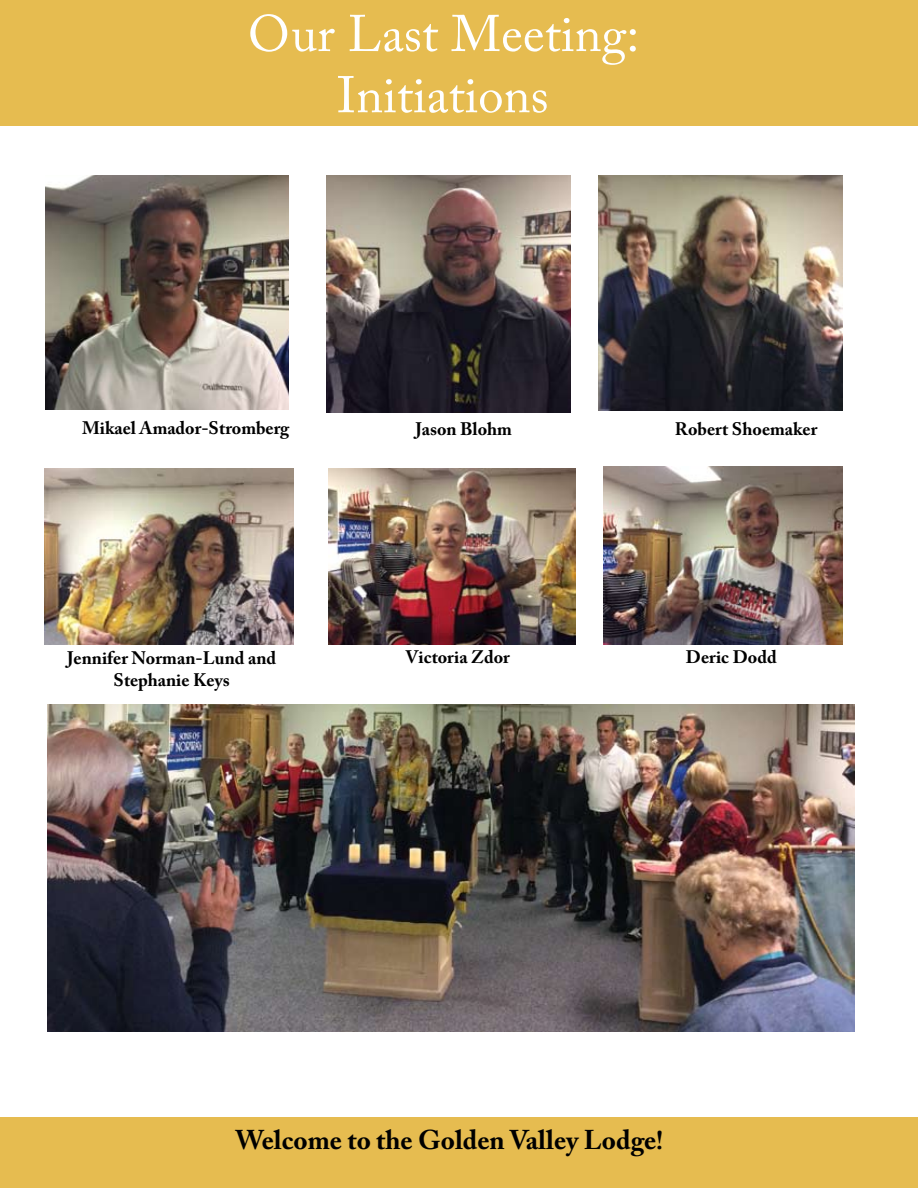
<style>
.page{position:relative;width:918px;height:1188px;background:#fff}
.page>*{position:absolute;margin:0;border:0;box-sizing:border-box;transform-origin:0 0}
.t1{font:51px/61.2px "Adobe Caslon Pro";color:#fff;text-align:center}
.t2{font:700 27px "Adobe Caslon Pro";color:#000}
.t3{font:700 18px/21.6px "Adobe Caslon Pro";color:#000;text-align:center}
</style>
<div class="page">
<div style="left:0;top:0;width:918px;height:126px;background:#e6bc50"></div>
<img style="left:48px;top:705px;width:807px;height:327px">
<div style="left:0;top:1118px;width:918px;height:70px;background:#e6bc50"></div>
<img style="left:598px;top:176px;width:244px;height:235px">
<img style="left:327px;top:176px;width:244px;height:236px">
<img style="left:45px;top:176px;width:244px;height:234px">
<img style="left:45px;top:469px;width:248px;height:176px">
<img style="left:328px;top:469px;width:248px;height:176px">
<img style="left:603px;top:466px;width:239px;height:179px">
<h1 class="t1" style="left:248px;top:3px;width:393px">Our Last Meeting:<br>Initiations</h1>
<p class="t3" style="left:82px;top:417px;width:209px">Mikael Amador-Stromberg</p>
<p class="t3" style="left:415px;top:418px;width:98px">Jason Blohm</p>
<p class="t3" style="left:675px;top:418px;width:144px">Robert Shoemaker</p>
<p class="t3" style="left:67px;top:647px;width:211px">Jennifer Norman-Lund and<br>Stephanie Keys</p>
<p class="t3" style="left:406px;top:646px;width:106px">Victoria Zdor</p>
<p class="t3" style="left:686px;top:646px;width:92px">Deric Dodd</p>
<h2 class="t2" style="left:236px;top:1124px;width:429px">Welcome to the Golden Valley Lodge!</h2>
</div>
